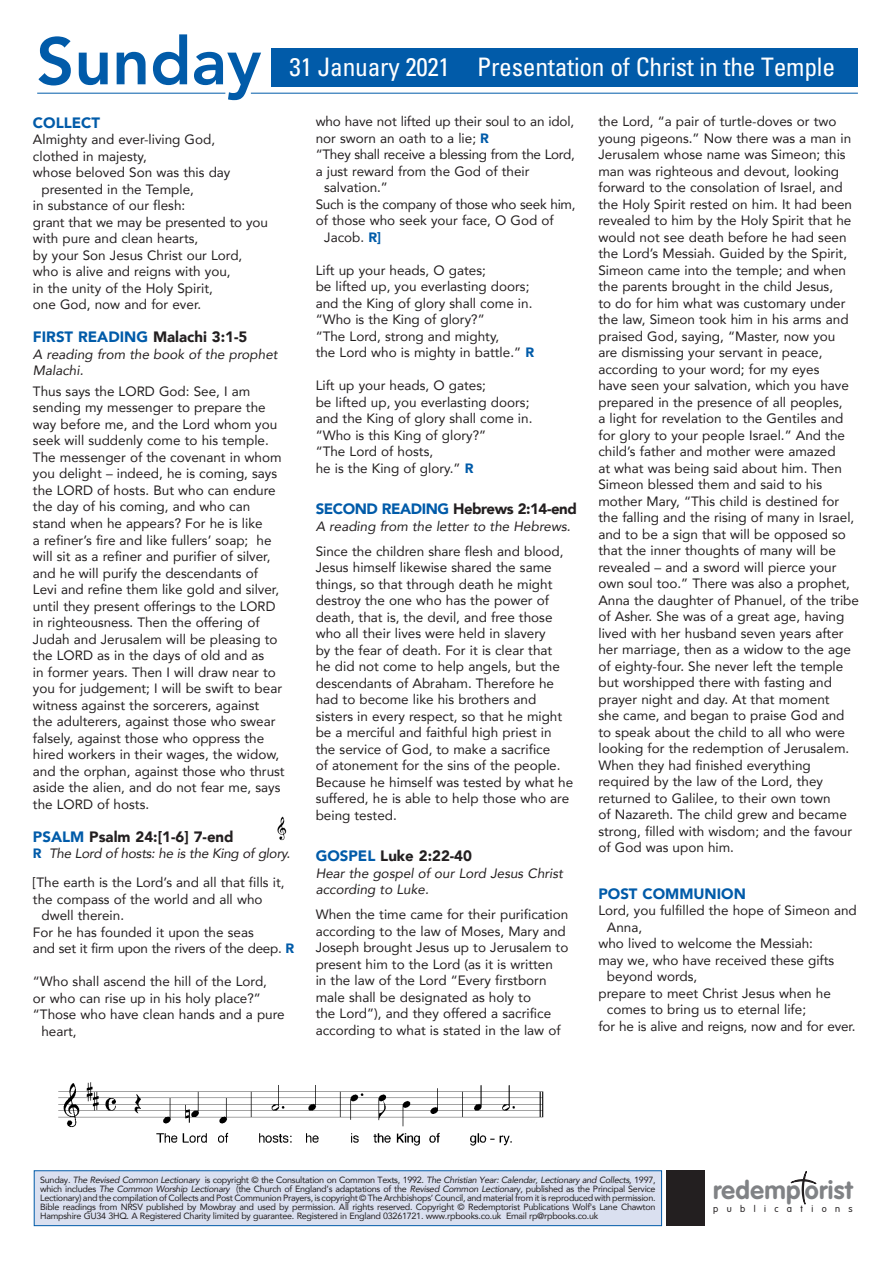
<style>
.page{position:relative;width:893px;height:1263px;background:#fff}
.page>*{position:absolute;margin:0;border:0;box-sizing:border-box;transform-origin:0 0}
.t1{font:800 66px "Avenir";color:#015ba9}
.t2{font:condensed 25.5px "Univers";letter-spacing:-.01em;color:#fff}
.t3{font:700 25.2px "VAG Rounded";letter-spacing:.015em;color:#808285}
.t4{font:900 15px "Avenir";color:#015ba9}
.t5{font:900 15px "Avenir";color:#231f20}
.t6{font:900 15px "Avenir";letter-spacing:-.03em;color:#231f20}
.t7{font:13.5px/16.5px "Avenir";color:#231f20}
.t8{font:italic 13.5px/16.5px "Avenir";color:#231f20}
.t9{font:13.5px "Avenir";letter-spacing:-.02em;color:#231f20}
.t10{font:300 9.3px "VAG Rounded";letter-spacing:.9em;color:#231f20}
.t11{font:9px/9px "Avenir";letter-spacing:-.03em;color:#231f20;text-align:justify}
.s1{color:#231f20}
.s2{color:#015ba9}
.s3{font-weight:900;color:#015ba9}
.s4{font-style:italic}
</style>
<div class="page">
<hr style="left:251px;top:93px;width:607px;height:1px;background:#015ba9">
<hr style="left:37px;top:93px;width:188px;height:1px;background:#015ba9">
<div style="left:34px;top:1171px;width:628px;height:54px;background:#dae0f0"></div>
<div style="left:34px;top:1170px;width:628px;height:56px;border:1px solid #015ba9"></div>
<svg style="left:790px;top:1171px;width:27px;height:34px"></svg>
<div style="left:667px;top:1170px;width:38px;height:56px;background:#231f20"></div>
<img style="left:58px;top:1082px;width:486px;height:64px">
<div style="left:271px;top:48px;width:587px;height:38px;background:#015ba9"></div>
<img style="left:277px;top:816px;width:10px;height:25px">
<h1 class="t1" style="left:36px;top:18px;width:226px">Sunday</h1>
<h2 class="t2" style="left:290px;top:51px;width:547px">31 January 2021 Presentation of Christ in the Temple</h2>
<p class="t4" style="left:33px;top:113px;width:69px">COLLECT</p>
<p class="t7" style="left:33px;top:132px;width:184px">Almighty and ever-living God,</p>
<p class="t7" style="left:33px;top:148px;width:115px">clothed in majesty,</p>
<p class="t7" style="left:33px;top:165px;width:199px">whose beloved Son was this day</p>
<p class="t7" style="left:41px;top:181px;width:154px">presented in the Temple,</p>
<p class="t7" style="left:33px;top:198px;width:154px">in substance of our flesh:</p>
<p class="t7" style="left:33px;top:214px;width:236px">grant that we may be presented to you</p>
<p class="t7" style="left:33px;top:231px;width:167px">with pure and clean hearts,</p>
<p class="t7" style="left:33px;top:247px;width:211px">by your Son Jesus Christ our Lord,</p>
<p class="t7" style="left:33px;top:264px;width:199px">who is alive and reigns with you,</p>
<p class="t7" style="left:33px;top:280px;width:181px">in the unity of the Holy Spirit,</p>
<p class="t7" style="left:33px;top:297px;width:170px">one God, now and for ever.</p>
<p class="t4" style="left:33px;top:327px;width:216px">FIRST READING <span class="s1">Malachi 3:1-5</span></p>
<p class="t8" style="left:33px;top:346px;width:246px">A reading from the book of the prophet<br>Malachi.</p>
<p class="t7" style="left:33px;top:383px;width:253px">Thus says the LORD God: See, I am sending my messenger to prepare the way before me, and the Lord whom you seek will suddenly come to his temple.<br>The messenger of the covenant in whom you delight – indeed, he is coming, says the LORD of hosts. But who can endure the day of his coming, and who can stand when he appears? For he is like<br>a refiner’s fire and like fullers’ soap; he will sit as a refiner and purifier of silver, and he will purify the descendants of Levi and refine them like gold and silver, until they present offerings to the LORD in righteousness. Then the offering of Judah and Jerusalem will be pleasing to the LORD as in the days of old and as<br>in former years. Then I will draw near to you for judgement; I will be swift to bear witness against the sorcerers, against<br>the adulterers, against those who swear falsely, against those who oppress the hired workers in their wages, the widow, and the orphan, against those who thrust aside the alien, and do not fear me, says the LORD of hosts.</p>
<p class="t5" style="left:33px;top:826px;width:202px"><span class="s2">PSALM</span> Psalm 24:[1-6] 7-end</p>
<p class="t7" style="left:33px;top:839px;width:259px;line-height:29.2px"><span class="s3">R</span> <span class="s4">The Lord of hosts: he is the King of glory. </span>[The earth is the Lord’s and all that fills it,</p>
<p class="t7" style="left:33px;top:891px;width:231px">the compass of the world and all who</p>
<p class="t7" style="left:41px;top:908px;width:84px">dwell therein.</p>
<p class="t7" style="left:33px;top:924px;width:222px">For he has founded it upon the seas</p>
<p class="t9" style="left:33px;top:940px;width:263px">and set it firm upon the rivers of the deep. <span class="s3">R</span></p>
<p class="t7" style="left:33px;top:974px;width:236px">“Who shall ascend the hill of the Lord,</p>
<p class="t7" style="left:33px;top:990px;width:229px">or who can rise up in his holy place?”</p>
<p class="t7" style="left:33px;top:1007px;width:253px">“Those who have clean hands and a pure</p>
<p class="t7" style="left:41px;top:1023px;width:37px">heart,</p>
<p class="t7" style="left:316px;top:114px;width:260px">who have not lifted up their soul to an idol,</p>
<p class="t7" style="left:316px;top:130px;width:175px">nor sworn an oath to a lie; <span class="s3">R</span></p>
<p class="t9" style="left:316px;top:146px;width:261px">“They shall receive a blessing from the Lord,</p>
<p class="t7" style="left:316px;top:163px;width:215px">a just reward from the God of their</p>
<p class="t7" style="left:324px;top:180px;width:65px">salvation.”</p>
<p class="t9" style="left:316px;top:195px;width:261px">Such is the company of those who seek him,</p>
<p class="t7" style="left:316px;top:213px;width:240px">of those who seek your face, O God of</p>
<p class="t7" style="left:324px;top:229px;width:58px">Jacob. <span class="s3">R]</span></p>
<p class="t7" style="left:316px;top:262px;width:220px">Lift up your heads, O gates;<br>be lifted up, you everlasting doors; and the King of glory shall come in. “Who is the King of glory?”<br>“The Lord, strong and mighty,<br>the Lord who is mighty in battle.” <span class="s3">R</span></p>
<p class="t7" style="left:316px;top:378px;width:218px">Lift up your heads, O gates;<br>be lifted up, you everlasting doors; and the King of glory shall come in. “Who is this King of glory?”<br>“The Lord of hosts,<br>he is the King of glory.” <span class="s3">R</span></p>
<p class="t6" style="left:316px;top:499px;width:263px"><span class="s2">SECOND READING</span> Hebrews 2:14-end</p>
<p class="t8" style="left:316px;top:518px;width:256px">A reading from the letter to the Hebrews.</p>
<p class="t7" style="left:316px;top:543px;width:259px">Since the children share flesh and blood, Jesus himself likewise shared the same things, so that through death he might destroy the one who has the power of death, that is, the devil, and free those who all their lives were held in slavery<br>by the fear of death. For it is clear that<br>he did not come to help angels, but the descendants of Abraham. Therefore he had to become like his brothers and sisters in every respect, so that he might be a merciful and faithful high priest in the service of God, to make a sacrifice<br>of atonement for the sins of the people.<br>Because he himself was tested by what he suffered, he is able to help those who are being tested.</p>
<p class="t5" style="left:316px;top:846px;width:158px"><span class="s2">GOSPEL</span> Luke 2:22-40</p>
<p class="t8" style="left:316px;top:865px;width:249px">Hear the gospel of our Lord Jesus Christ according to Luke.</p>
<p class="t7" style="left:316px;top:907px;width:254px">When the time came for their purification according to the law of Moses, Mary and Joseph brought Jesus up to Jerusalem to present him to the Lord (as it is written<br>in the law of the Lord “Every firstborn male shall be designated as holy to<br>the Lord”), and they offered a sacrifice according to what is stated in the law of</p>
<p class="t7" style="left:598px;top:114px;width:262px">the Lord, “a pair of turtle-doves or two young pigeons.” Now there was a man in Jerusalem whose name was Simeon; this man was righteous and devout, looking forward to the consolation of Israel, and the Holy Spirit rested on him. It had been revealed to him by the Holy Spirit that he would not see death before he had seen the Lord’s Messiah. Guided by the Spirit, Simeon came into the temple; and when the parents brought in the child Jesus,<br>to do for him what was customary under the law, Simeon took him in his arms and praised God, saying, “Master, now you<br>are dismissing your servant in peace, according to your word; for my eyes<br>have seen your salvation, which you have prepared in the presence of all peoples,<br>a light for revelation to the Gentiles and for glory to your people Israel.” And the child’s father and mother were amazed<br>at what was being said about him. Then Simeon blessed them and said to his mother Mary, “This child is destined for the falling and the rising of many in Israel, and to be a sign that will be opposed so that the inner thoughts of many will be revealed – and a sword will pierce your own soul too.” There was also a prophet, Anna the daughter of Phanuel, of the tribe of Asher. She was of a great age, having lived with her husband seven years after her marriage, then as a widow to the age of eighty-four. She never left the temple but worshipped there with fasting and prayer night and day. At that moment<br>she came, and began to praise God and to speak about the child to all who were looking for the redemption of Jerusalem.<br>When they had finished everything required by the law of the Lord, they returned to Galilee, to their own town<br>of Nazareth. The child grew and became strong, filled with wisdom; and the favour of God was upon him.</p>
<p class="t4" style="left:598px;top:883px;width:149px">POST COMMUNION</p>
<p class="t7" style="left:598px;top:902px;width:260px">Lord, you fulfilled the hope of Simeon and</p>
<p class="t7" style="left:607px;top:919px;width:37px">Anna,</p>
<p class="t7" style="left:598px;top:935px;width:216px">who lived to welcome the Messiah:</p>
<p class="t7" style="left:598px;top:952px;width:237px">may we, who have received these gifts</p>
<p class="t7" style="left:607px;top:968px;width:92px">beyond words,</p>
<p class="t7" style="left:598px;top:985px;width:234px">prepare to meet Christ Jesus when he</p>
<p class="t7" style="left:607px;top:1001px;width:201px">comes to bring us to eternal life;</p>
<p class="t7" style="left:598px;top:1018px;width:259px">for he is alive and reigns, now and for ever.</p>
<p class="t11" style="left:40px;top:1176px;width:617px">Sunday. <span class="s4">The Revised Common Lectionary</span> is copyright © the Consultation on Common Texts, 1992. <span class="s4">The Christian Year: Calendar, Lectionary and Collects,</span> 1997, which includes <span class="s4">The Common Worship Lectionary</span> (the Church of England’s adaptations of the <span class="s4">Revised Common Lectionary,</span> published as the Principal Service Lectionary) and the compilation of Collects and Post Communion Prayers, is copyright © The Archbishops’ Council, and material from it is reproduced with permission.<br>Bible readings from NRSV published by Mowbray and used by permission. All rights reserved. Copyright © Redemptorist Publications Wolf's Lane Chawton Hampshire GU34 3HQ. A Registered Charity limited by guarantee. Registered in England 03261721. www.rpbooks.co.uk Email rp@rpbooks.co.uk</p>
<h3 class="t3" style="left:713px;top:1175px;width:141px">redemp orist</h3>
<p class="t10" style="left:713px;top:1203px;width:141px">publications</p>
</div>
